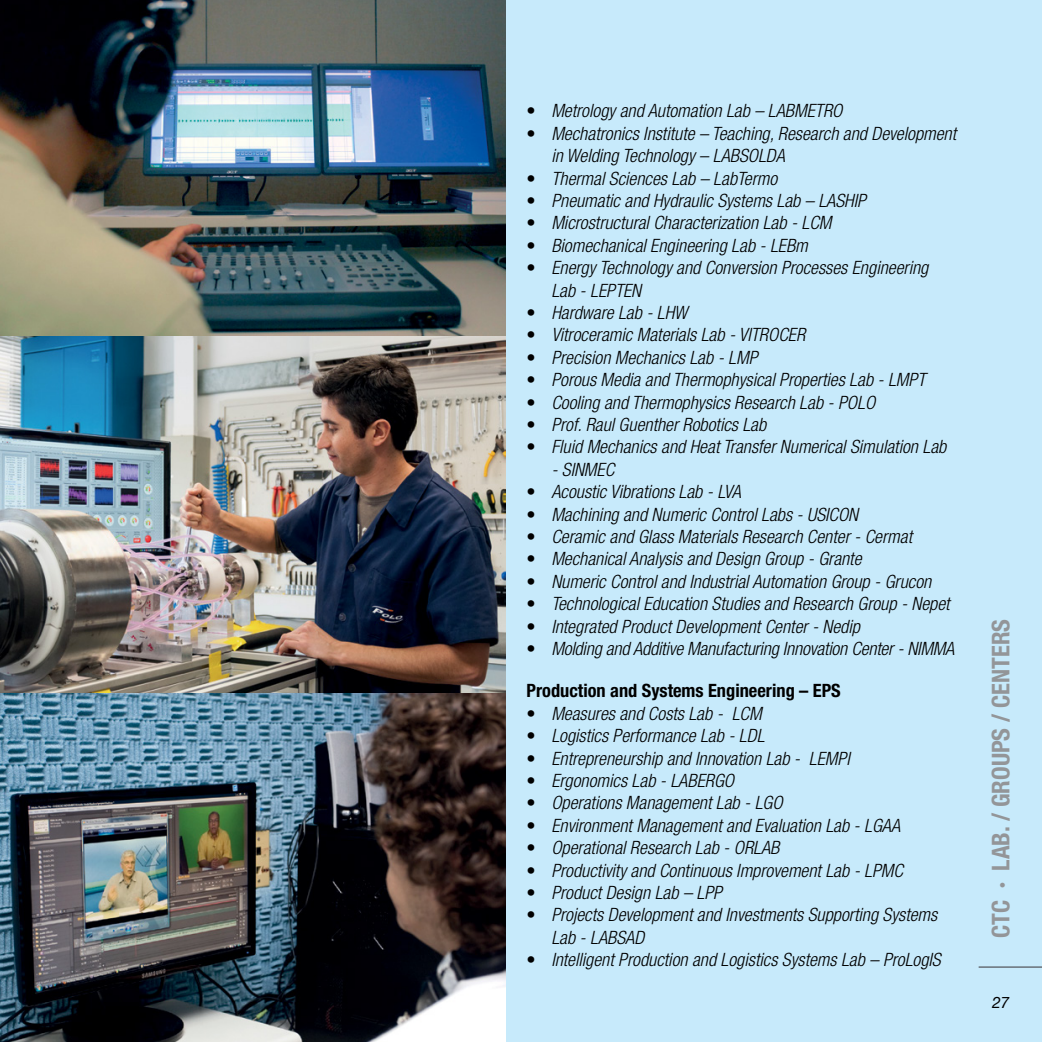
<style>
.page{position:relative;width:1042px;height:1042px;background:#c7eafb}
.page>*{position:absolute;margin:0;border:0;box-sizing:border-box;transform-origin:0 0}
.t1{font:700 condensed 24.5px "Helvetica Neue LT Pro";color:#939598}
.t2{font:italic 300 condensed 18.38px/22.4px "Helvetica Neue LT Pro";color:#000}
.t3{font:700 condensed 18.38px "Helvetica Neue LT Pro";color:#000}
.t4{font:italic 15.75px "Helvetica Neue LT Pro";color:#000}
.s1{font-style:normal}
</style>
<div class="page">
<img style="left:0;top:0;width:505px;height:1042px">
<hr style="left:978px;top:966px;width:64px;height:2px;background:#75818a">
<p class="t2" style="left:526px;top:100px;width:317px"><span class="s1">•</span> Metrology and Automation Lab – LABMETRO</p>
<p class="t2" style="left:551px;top:122px;width:406px;text-indent:-25px"><span class="s1">•</span> Mechatronics Institute – Teaching, Research and Development in Welding Technology – LABSOLDA</p>
<p class="t2" style="left:526px;top:167px;width:252px"><span class="s1">•</span> Thermal Sciences Lab – LabTermo</p>
<p class="t2" style="left:526px;top:190px;width:341px"><span class="s1">•</span> Pneumatic and Hydraulic Systems Lab – LASHIP</p>
<p class="t2" style="left:526px;top:212px;width:306px"><span class="s1">•</span> Microstructural Characterization Lab - LCM</p>
<p class="t2" style="left:526px;top:234px;width:283px"><span class="s1">•</span> Biomechanical Engineering Lab - LEBm</p>
<p class="t2" style="left:551px;top:257px;width:378px;text-indent:-25px"><span class="s1">•</span> Energy Technology and Conversion Processes Engineering<br>Lab - LEPTEN</p>
<p class="t2" style="left:526px;top:302px;width:162px"><span class="s1">•</span> Hardware Lab - LHW</p>
<p class="t2" style="left:526px;top:324px;width:280px"><span class="s1">•</span> Vitroceramic Materials Lab - VITROCER</p>
<p class="t2" style="left:526px;top:346px;width:232px"><span class="s1">•</span> Precision Mechanics Lab - LMP</p>
<p class="t2" style="left:526px;top:369px;width:400px"><span class="s1">•</span> Porous Media and Thermophysical Properties Lab - LMPT</p>
<p class="t2" style="left:526px;top:391px;width:350px"><span class="s1">•</span> Cooling and Thermophysics Research Lab - POLO</p>
<p class="t2" style="left:526px;top:414px;width:241px"><span class="s1">•</span> Prof. Raul Guenther Robotics Lab</p>
<p class="t2" style="left:526px;top:436px;width:421px"><span class="s1">•</span> Fluid Mechanics and Heat Transfer Numerical Simulation Lab</p>
<p class="t2" style="left:551px;top:458px;width:64px">- SINMEC</p>
<p class="t2" style="left:526px;top:481px;width:216px"><span class="s1">•</span> Acoustic Vibrations Lab - LVA</p>
<p class="t2" style="left:526px;top:503px;width:333px"><span class="s1">•</span> Machining and Numeric Control Labs - USICON</p>
<p class="t2" style="left:526px;top:526px;width:387px"><span class="s1">•</span> Ceramic and Glass Materials Research Center - Cermat</p>
<p class="t2" style="left:526px;top:548px;width:336px"><span class="s1">•</span> Mechanical Analysis and Design Group - Grante</p>
<p class="t2" style="left:526px;top:570px;width:406px"><span class="s1">•</span> Numeric Control and Industrial Automation Group - Grucon</p>
<p class="t2" style="left:526px;top:593px;width:425px"><span class="s1">•</span> Technological Education Studies and Research Group - Nepet</p>
<p class="t2" style="left:526px;top:615px;width:335px"><span class="s1">•</span> Integrated Product Development Center - Nedip</p>
<p class="t2" style="left:526px;top:638px;width:429px"><span class="s1">•</span> Molding and Additive Manufacturing Innovation Center - NIMMA</p>
<p class="t3" style="left:526px;top:679px;width:316px">Production and Systems Engineering – EPS</p>
<p class="t2" style="left:526px;top:702px;width:237px"><span class="s1">•</span> Measures and Costs Lab - LCM</p>
<p class="t2" style="left:526px;top:725px;width:239px"><span class="s1">•</span> Logistics Performance Lab - LDL</p>
<p class="t2" style="left:526px;top:747px;width:325px"><span class="s1">•</span> Entrepreneurship and Innovation Lab - LEMPI</p>
<p class="t2" style="left:526px;top:769px;width:209px"><span class="s1">•</span> Ergonomics Lab - LABERGO</p>
<p class="t2" style="left:526px;top:792px;width:258px"><span class="s1">•</span> Operations Management Lab - LGO</p>
<p class="t2" style="left:526px;top:814px;width:375px"><span class="s1">•</span> Environment Management and Evaluation Lab - LGAA</p>
<p class="t2" style="left:526px;top:837px;width:254px"><span class="s1">•</span> Operational Research Lab - ORLAB</p>
<p class="t2" style="left:526px;top:859px;width:378px"><span class="s1">•</span> Productivity and Continuous Improvement Lab - LPMC</p>
<p class="t2" style="left:526px;top:881px;width:197px"><span class="s1">•</span> Product Design Lab – LPP</p>
<p class="t2" style="left:551px;top:904px;width:387px;text-indent:-25px"><span class="s1">•</span> Projects Development and Investments Supporting Systems<br>Lab - LABSAD</p>
<p class="t2" style="left:526px;top:949px;width:416px"><span class="s1">•</span> Intelligent Production and Logistics Systems Lab – ProLogIS</p>
<h1 class="t1" style="left:986px;top:938px;width:321px;rotate:-90deg">CTC · LAB. / GROUPS / CENTERS</h1>
<p class="t4" style="left:992px;top:993px;width:19px">27</p>
</div>
